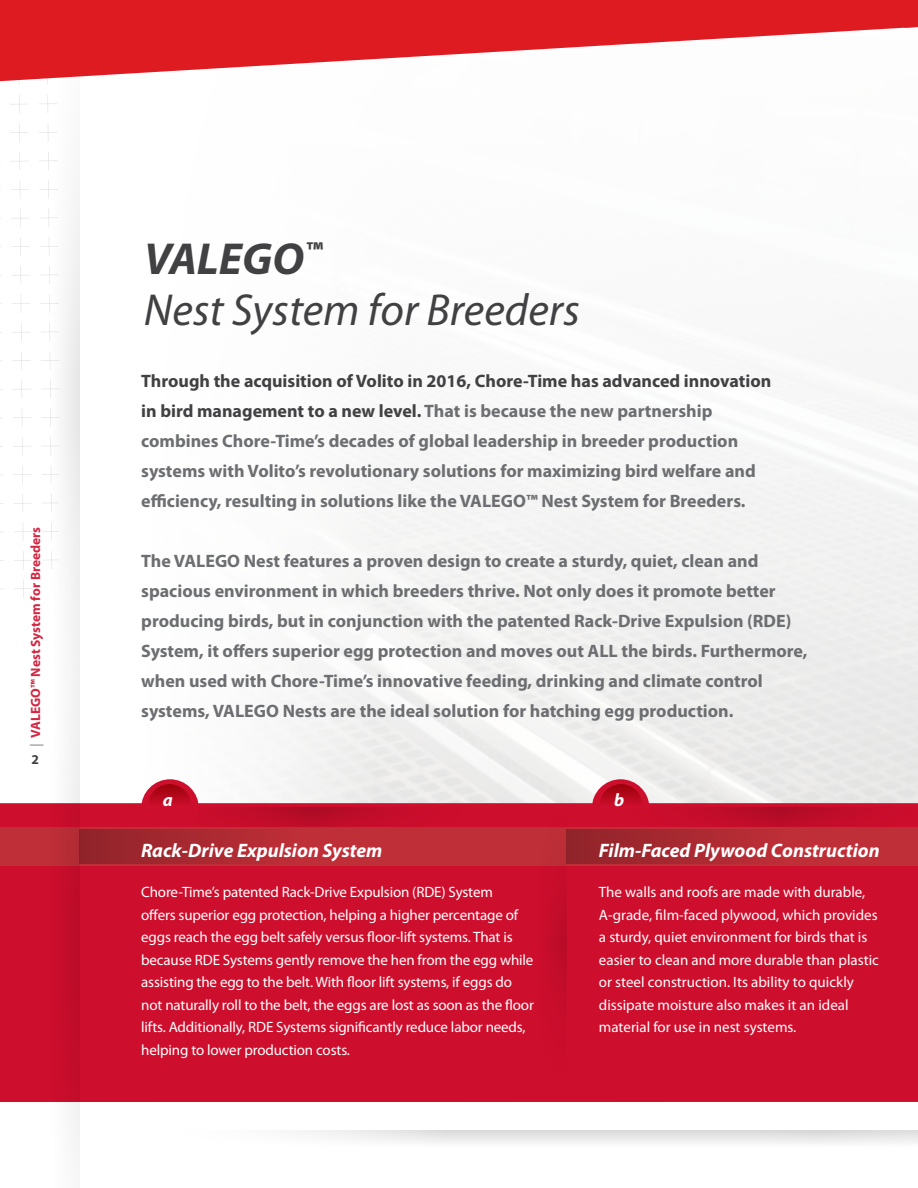
<style>
.page{position:relative;width:918px;height:1188px;background:#fff}
.page>*{position:absolute;margin:0;border:0;box-sizing:border-box;transform-origin:0 0}
.t1{font:italic 45px/51px "Myriad Pro";color:#414042}
.t2{font:italic 700 19.5px "Myriad Pro";color:#fff}
.t3{font:700 18px/30px "Myriad Pro";color:#6d6e71}
.t4{font:italic 700 18px "Myriad Pro";color:#fff}
.t5{font:15px/22.5px "Myriad Pro";letter-spacing:-.01em;color:#fff}
.t6{font:700 13.5px "Myriad Pro";color:#d32642}
.t7{font:700 13.5px "Myriad Pro";color:#414042}
.s1{color:#a7a9ac}
.s2{font-weight:700}
.s3{color:#414042}
</style>
<div class="page">
<svg style="left:141px;top:406px;width:777px;height:397px;fill:#f5f4f4"></svg>
<div style="left:50px;top:0;width:30px;height:976px;background:#f7f7f7"></div>
<svg style="left:0;top:81px;width:59px;height:517px"></svg>
<svg style="left:300px;top:1130px;width:404px;height:13px;fill:#eaeaea"></svg>
<svg style="left:704px;top:1130px;width:214px;height:14px;fill:#e7e7e7"></svg>
<div style="left:0;top:803px;width:918px;height:299px;background:#ce0e2d"></div>
<div style="left:592px;top:779px;width:57px;height:58px;background:#ce0e2d;border-radius:50%"></div>
<svg style="left:697px;top:807px;width:166px;height:20px;fill:#bf0d29"></svg>
<svg style="left:600px;top:784px;width:43px;height:18px"></svg>
<svg style="left:229px;top:807px;width:166px;height:20px;fill:#bf0d29"></svg>
<div style="left:141px;top:779px;width:58px;height:58px;background:#ce0e2d;border-radius:50%"></div>
<svg style="left:148px;top:784px;width:43px;height:18px"></svg>
<div style="left:0;top:827px;width:918px;height:39px;background:#bf2f38"></div>
<svg style="left:50px;top:372px;width:30px;height:786px"></svg>
<svg style="left:536px;top:773px;width:30px;height:223px"></svg>
<div style="left:566px;top:829px;width:221px;height:35px;background:linear-gradient(to right,#90232a,#bf2e37)"></div>
<div style="left:79px;top:829px;width:220px;height:35px;background:linear-gradient(to right,#90232a,#be2e37)"></div>
<svg style="left:0;top:0;width:904px;height:81px;fill:#df1b22"></svg>
<svg style="left:904px;top:0;width:14px;height:28px"></svg>
<p class="t6" style="left:27px;top:747px;width:221px;rotate:-90deg"><span class="s1">|</span> VALEGO™ Nest System for Breeders</p>
<p class="t7" style="left:32px;top:750px;width:9px">2</p>
<h1 class="t1" style="left:144px;top:233px;width:437px"><span class="s2">VALEGO</span><sup>™<br></sup>Nest System for Breeders</h1>
<p class="t3" style="left:141px;top:366px;width:632px"><span class="s3">Through the acquisition of Volito in 2016, Chore-Time has advanced innovation in bird management to a new level.</span> That is because the new partnership combines Chore-Time’s decades of global leadership in breeder production systems with Volito’s revolutionary solutions for maximizing bird welfare and efficiency, resulting in solutions like the VALEGO™ Nest System for Breeders.</p>
<p class="t3" style="left:141px;top:546px;width:668px">The VALEGO Nest features a proven design to create a sturdy, quiet, clean and spacious environment in which breeders thrive. Not only does it promote better producing birds, but in conjunction with the patented Rack-Drive Expulsion (RDE)<br>System, it offers superior egg protection and moves out ALL the birds. Furthermore, when used with Chore-Time’s innovative feeding, drinking and climate control systems, VALEGO Nests are the ideal solution for hatching egg production.</p>
<p class="t4" style="left:163px;top:788px;width:11px">a</p>
<p class="t4" style="left:614px;top:788px;width:12px">b</p>
<p class="t2" style="left:599px;top:838px;width:282px">Film-Faced Plywood Construction</p>
<p class="t5" style="left:599px;top:881px;width:282px">The walls and roofs are made with durable, A-grade, film-faced plywood, which provides a sturdy, quiet environment for birds that is easier to clean and more durable than plastic or steel construction. Its ability to quickly dissipate moisture also makes it an ideal material for use in nest systems.</p>
<p class="t2" style="left:141px;top:838px;width:243px">Rack-Drive Expulsion System</p>
<p class="t5" style="left:141px;top:881px;width:394px">Chore-Time’s patented Rack-Drive Expulsion (RDE) System<br>offers superior egg protection, helping a higher percentage of eggs reach the egg belt safely versus floor-lift systems. That is because RDE Systems gently remove the hen from the egg while assisting the egg to the belt. With floor lift systems, if eggs do not naturally roll to the belt, the eggs are lost as soon as the floor lifts. Additionally, RDE Systems significantly reduce labor needs, helping to lower production costs.</p>
</div>
